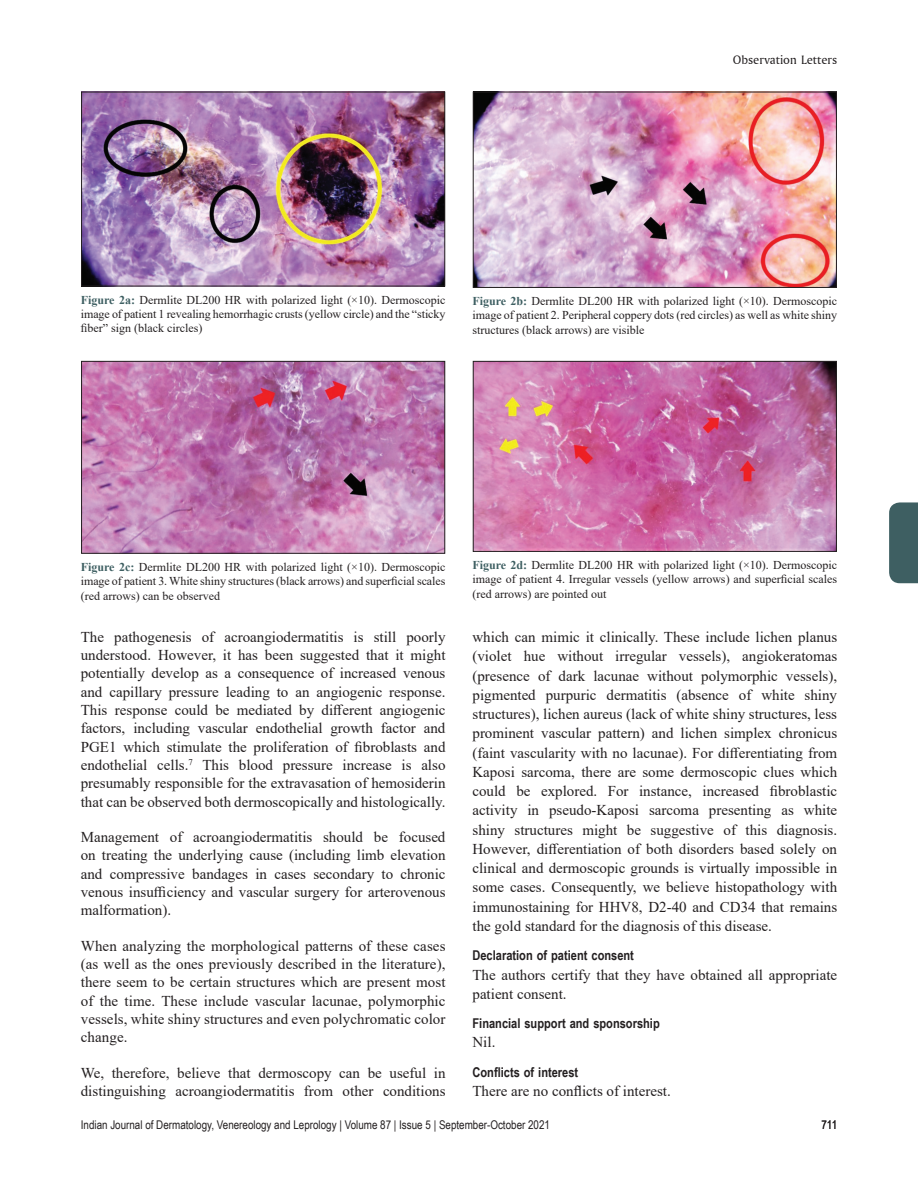
<style>
.page{position:relative;width:918px;height:1188px;background:#fff}
.page>*{position:absolute;margin:0;border:0;box-sizing:border-box;transform-origin:0 0}
.TX{font:15px/18.3px "Times New Roman";color:#231f20;text-align:justify}
.t1{font:700 13.5px "Arial Narrow";color:#231f20}
.t2{font:12.75px "Amerigo BT Roman A";color:#231f20}
.FGC{font:12px/14.4px "Times New Roman";color:#231f20;text-align:justify}
.t3{font:12px "Arial Narrow";color:#231f20}
.s1{font-weight:700;color:#3e5f62}
</style>
<div class="page">
<div style="left:889px;top:502px;width:29px;height:81px;background:#3e5f62"></div>
<img style="left:83px;top:363px;width:360px;height:189px">
<div style="left:81px;top:361px;width:364px;height:193px;border:1px solid #231f20"></div>
<img style="left:475px;top:94px;width:360px;height:192px">
<div style="left:473px;top:92px;width:364px;height:196px;border:1px solid #231f20"></div>
<img style="left:475px;top:363px;width:360px;height:187px">
<div style="left:473px;top:361px;width:364px;height:191px;border:1px solid #231f20"></div>
<img style="left:83px;top:94px;width:360px;height:190px">
<div style="left:81px;top:92px;width:364px;height:194px;border:1px solid #231f20"></div>
<p class="t2" style="left:733px;top:52px;width:106px">Observation Letters</p>
<p class="FGC" style="left:81px;top:292px;width:366px"><span class="s1">Figure 2a:</span> Dermlite DL200 HR with polarized light (×10). Dermoscopic image of patient 1 revealing hemorrhagic crusts (yellow circle) and the “sticky fiber” sign (black circles)</p>
<p class="FGC" style="left:472px;top:293px;width:366px"><span class="s1">Figure 2b:</span> Dermlite DL200 HR with polarized light (×10). Dermoscopic image of patient 2. Peripheral coppery dots (red circles) as well as white shiny structures (black arrows) are visible</p>
<p class="FGC" style="left:81px;top:559px;width:366px"><span class="s1">Figure 2c:</span> Dermlite DL200 HR with polarized light (×10). Dermoscopic image of patient 3. White shiny structures (black arrows) and superficial scales (red arrows) can be observed</p>
<p class="TX" style="left:81px;top:627px;width:366px">The pathogenesis of acroangiodermatitis is still poorly understood. However, it has been suggested that it might potentially develop as a consequence of increased venous and capillary pressure leading to an angiogenic response.<br>This response could be mediated by different angiogenic factors, including vascular endothelial growth factor and PGE1 which stimulate the proliferation of fibroblasts and endothelial cells.<sup>7</sup> This blood pressure increase is also presumably responsible for the extravasation of hemosiderin that can be observed both dermoscopically and histologically.</p>
<p class="TX" style="left:81px;top:827px;width:366px">Management of acroangiodermatitis should be focused on treating the underlying cause (including limb elevation and compressive bandages in cases secondary to chronic venous insufficiency and vascular surgery for arterovenous malformation).</p>
<p class="TX" style="left:81px;top:936px;width:366px">When analyzing the morphological patterns of these cases (as well as the ones previously described in the literature), there seem to be certain structures which are present most of the time. These include vascular lacunae, polymorphic vessels, white shiny structures and even polychromatic color change.</p>
<p class="TX" style="left:81px;top:1063px;width:366px">We, therefore, believe that dermoscopy can be useful in distinguishing acroangiodermatitis from other conditions</p>
<p class="FGC" style="left:472px;top:557px;width:366px"><span class="s1">Figure 2d:</span> Dermlite DL200 HR with polarized light (×10). Dermoscopic image of patient 4. Irregular vessels (yellow arrows) and superficial scales (red arrows) are pointed out</p>
<p class="TX" style="left:472px;top:627px;width:366px;line-height:19.2px">which can mimic it clinically. These include lichen planus (violet hue without irregular vessels), angiokeratomas (presence of dark lacunae without polymorphic vessels), pigmented purpuric dermatitis (absence of white shiny structures), lichen aureus (lack of white shiny structures, less prominent vascular pattern) and lichen simplex chronicus (faint vascularity with no lacunae). For differentiating from Kaposi sarcoma, there are some dermoscopic clues which could be explored. For instance, increased fibroblastic activity in pseudo-Kaposi sarcoma presenting as white shiny structures might be suggestive of this diagnosis.<br>However, differentiation of both disorders based solely on clinical and dermoscopic grounds is virtually impossible in some cases. Consequently, we believe histopathology with immunostaining for HHV8, D2-40 and CD34 that remains the gold standard for the diagnosis of this disease.</p>
<h2 class="t1" style="left:472px;top:945px;width:163px">Declaration of patient consent</h2>
<p class="TX" style="left:472px;top:964px;width:366px;line-height:19.2px">The authors certify that they have obtained all appropriate patient consent.</p>
<h2 class="t1" style="left:472px;top:1013px;width:189px">Financial support and sponsorship</h2>
<p class="TX" style="left:472px;top:1033px;width:24px">Nil.</p>
<h2 class="t1" style="left:472px;top:1062px;width:107px">Conflicts of interest</h2>
<p class="TX" style="left:472px;top:1082px;width:200px">There are no conflicts of interest.</p>
<p class="t3" style="left:81px;top:1116px;width:471px">Indian Journal of Dermatology, Venereology and Leprology | Volume 87 | Issue 5 | September-October 2021</p>
<p class="t3" style="left:821px;top:1116px;width:17px">711</p>
</div>
